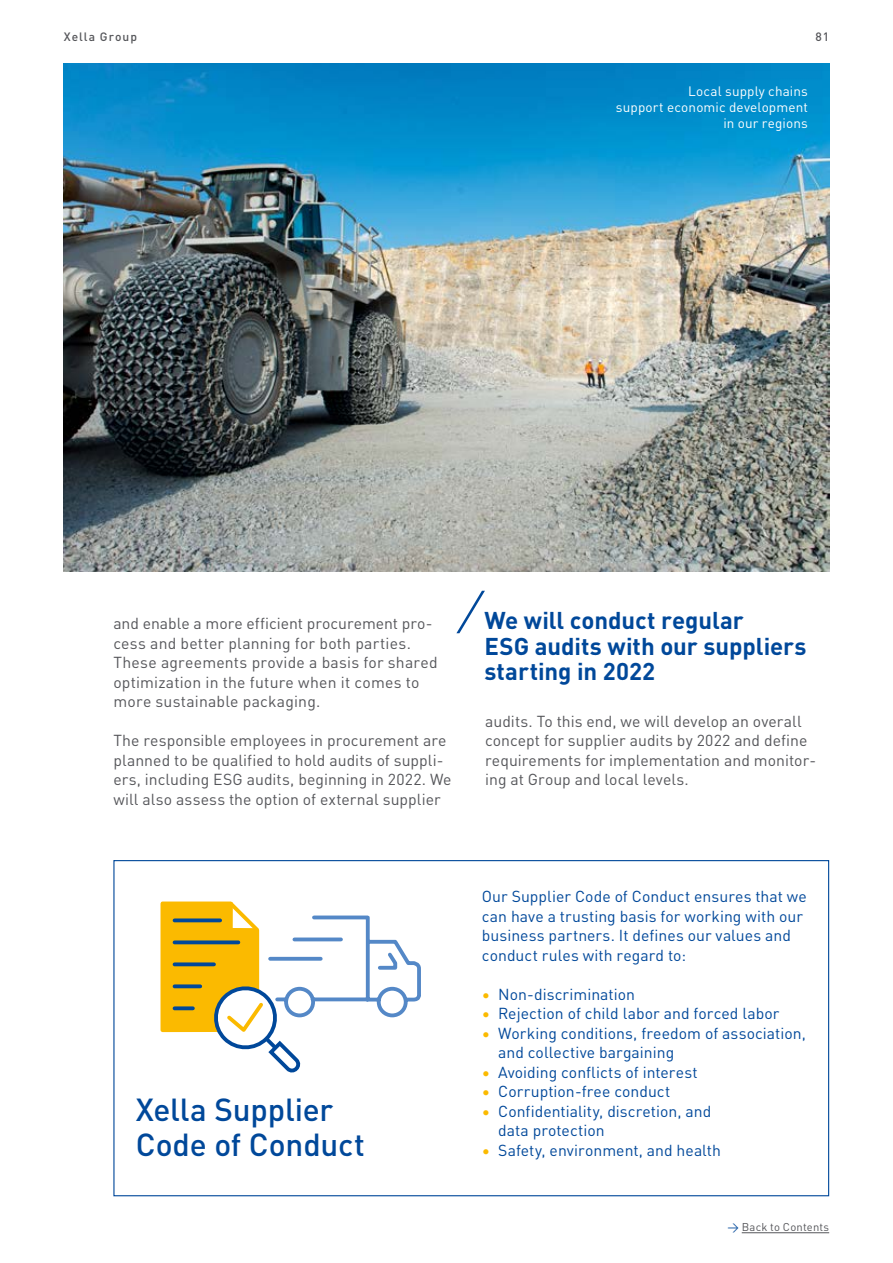
<style>
.page{position:relative;width:893px;height:1263px;background:#fff}
.page>*{position:absolute;margin:0;border:0;box-sizing:border-box;transform-origin:0 0}
.t1{font:500 31.5px/34.5px "DIN Pro";letter-spacing:-.005em;color:#00489a}
.t2{font:700 24px/25.5px "DIN Pro";letter-spacing:-.005em;color:#00489a}
.t3{font:15.75px/19.5px "DIN Pro";letter-spacing:.005em;color:#55565a}
.t4{font:15.75px/19.5px "DIN Pro";letter-spacing:.005em;color:#00489a}
.t5{font:13.5px/16.2px "DIN Pro";letter-spacing:.01em;color:#fff;text-align:right}
.t6{font:500 12px "DIN Pro";letter-spacing:.085em;color:#55565a}
.t7{font:11.25px "DIN Pro";letter-spacing:.02em;color:#55565a}
.s1{color:#fbba00}
.s2{color:#00489a}
</style>
<div class="page">
<img style="left:64px;top:64px;width:765px;height:508px">
<hr style="left:742px;top:1232px;width:87px;height:1px;background:#55565a">
<svg style="left:456px;top:591px;width:29px;height:42px"></svg>
<svg style="left:160px;top:901px;width:261px;height:172px"></svg>
<p class="t6" style="left:64px;top:28px;width:75px">Xella Group</p>
<p class="t6" style="left:815px;top:28px;width:15px">81</p>
<p class="t5" style="left:616px;top:82px;width:194px">Local supply chains<br>support economic development in our regions</p>
<p class="t3" style="left:113px;top:613px;width:326px">and enable a more efficient procurement pro&shy;cess and better planning for both parties.<br>These agreements provide a basis for shared optimization in the future when it comes to more sustainable packaging.</p>
<p class="t3" style="left:113px;top:730px;width:340px">The responsible employees in procurement are planned to be qualified to hold audits of suppli&shy;ers, including ESG audits, beginning in 2022. We will also assess the option of external supplier</p>
<h2 class="t2" style="left:484px;top:606px;width:323px">We will conduct regular<br>ESG audits with our suppliers starting in 2022</h2>
<p class="t3" style="left:485px;top:710px;width:332px">audits. To this end, we will develop an overall concept for supplier audits by 2022 and define requirements for implementation and monitor&shy;ing at Group and local levels.</p>
<h1 class="t1" style="left:136px;top:1090px;width:231px">Xella Supplier<br>Code of Conduct</h1>
<p class="t4" style="left:482px;top:886px;width:326px">Our Supplier Code of Conduct ensures that we can have a trusting basis for working with our business partners. It defines our values and conduct rules with regard to:</p>
<p class="t4" style="left:482px;top:983px;width:155px"><span class="s1">•</span> Non-discrimination</p>
<p class="t4" style="left:482px;top:1003px;width:299px"><span class="s1">•</span> Rejection of child labor and forced labor</p>
<p class="t4" style="left:498px;top:1022px;width:309px;text-indent:-16px"><span class="s1">•</span> Working conditions, freedom of association, and collective bargaining</p>
<p class="t4" style="left:482px;top:1061px;width:217px"><span class="s1">•</span> Avoiding conflicts of interest</p>
<p class="t4" style="left:482px;top:1081px;width:190px"><span class="s1">•</span> Corruption-free conduct</p>
<p class="t4" style="left:498px;top:1100px;width:215px;text-indent:-16px"><span class="s1">•</span> Confidentiality, discretion, and data protection</p>
<p class="t4" style="left:482px;top:1139px;width:241px"><span class="s1">•</span> Safety, environment, and health</p>
<p class="t7" style="left:727px;top:1218px;width:103px"><span class="s2">→</span> Back to Contents</p>
</div>
